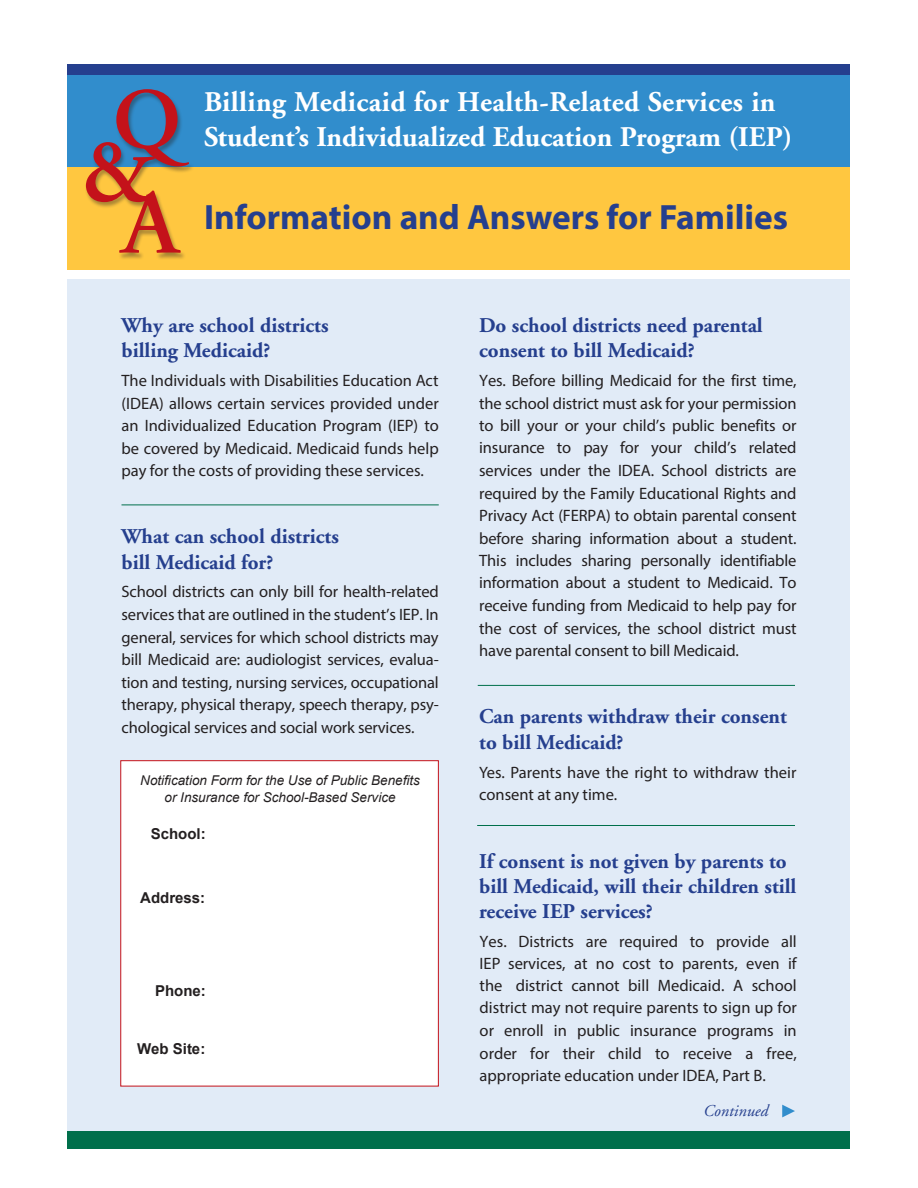
<style>
.page{position:relative;width:918px;height:1188px;background:#fff}
.page>*{position:absolute;margin:0;border:0;box-sizing:border-box;transform-origin:0 0}
.t1{font:600 91.8px "Adobe Garamond";color:#c4121a}
.t2{font:600 86.4px "Adobe Garamond";color:#c4121a}
.t3{font:700 35.25px "Myriad Pro";color:#253f8e}
.t4{font:700 28.5px/34.2px "Adobe Garamond";color:#fff}
.t5{font:700 21px/25.2px "Adobe Garamond";color:#253f8e}
.t6{font:16.5px/22.5px "Myriad Pro";color:#231f20;text-align:justify}
.t7{font:italic 16.5px "Adobe Garamond";color:#253f8e}
.t8{font:700 15px "Arial";color:#231f20}
.t9{font:italic 13.5px/16.2px "Arial";color:#231f20;text-align:center}
.s1{font-style:inherit}
</style>
<div class="page">
<div style="left:68px;top:280px;width:782px;height:851px;background:#e1ebf7"></div>
<div style="left:68px;top:166px;width:782px;height:103px;background:#ffc740"></div>
<div style="left:68px;top:75px;width:782px;height:91px;background:#318dcc"></div>
<div style="left:68px;top:1131px;width:782px;height:18px;background:#006f4b"></div>
<div style="left:68px;top:64px;width:782px;height:11px;background:#253f8e"></div>
<div style="left:84px;top:90px;width:110px;height:170px;background:#231f20;opacity:.39"></div>
<div style="left:120px;top:760px;width:319px;height:326px;background:#fff;border:1px solid #c4121a"></div>
<svg style="left:782px;top:1105px;width:13px;height:12px"></svg>
<hr style="left:477px;top:825px;width:318px;height:1px;background:#006f4b">
<hr style="left:478px;top:685px;width:317px;height:1px;background:#006f4b">
<hr style="left:122px;top:505px;width:317px;height:1px;background:#006f4b">
<p class="t2" style="left:113px;top:73px;width:70px">Q</p>
<p class="t1" style="left:122px;top:173px;width:59px">A</p>
<p class="t1" style="left:79px;top:121px;width:78px">&amp;</p>
<p class="t4" style="left:204px;top:86px;width:590px">Billing Medicaid for Health-Related Services in<br>Student’s Individualized Education Program (IEP)</p>
<p class="t3" style="left:204px;top:194px;width:586px">Information and Answers for Families</p>
<p class="t5" style="left:122px;top:313px;width:209px">Why are school districts billing Medicaid?</p>
<p class="t6" style="left:122px;top:369px;width:319px">The Individuals with Disabilities Education Act (IDEA) allows certain services provided under an Individualized Education Program (IEP) to be covered by Medicaid. Medicaid funds help pay for the costs of providing these services.</p>
<p class="t5" style="left:122px;top:525px;width:219px">What can school districts bill Medicaid for?</p>
<p class="t6" style="left:122px;top:580px;width:319px">School districts can only bill for health-related services that are outlined in the student’s IEP. In general, services for which school districts may bill Medicaid are: audiologist services, evalua&shy;tion and testing, nursing services, occupational therapy, physical therapy, speech therapy, psy&shy;chological services and social work services.</p>
<p class="t9" style="left:140px;top:772px;width:281px">Notification Form for the Use of Public Benefits or Insurance for School-Based Service</p>
<p class="t8" style="left:151px;top:826px;width:57px">School:</p>
<p class="t8" style="left:140px;top:889px;width:67px">Address:</p>
<p class="t8" style="left:155px;top:982px;width:52px"><span class="s1">P</span>hone:</p>
<p class="t8" style="left:137px;top:1040px;width:70px">Web Site:</p>
<p class="t5" style="left:479px;top:313px;width:285px">Do school districts need parental consent to bill Medicaid?</p>
<p class="t6" style="left:479px;top:369px;width:319px">Yes. Before billing Medicaid for the first time, the school district must ask for your permission to bill your or your child’s public benefits or insurance to pay for your child’s related services under the IDEA. School districts are required by the Family Educational Rights and Privacy Act (FERPA) to obtain parental consent before sharing information about a student.<br>This includes sharing personally identifiable information about a student to Medicaid. To receive funding from Medicaid to help pay for the cost of services, the school district must have parental consent to bill Medicaid.</p>
<p class="t5" style="left:479px;top:705px;width:309px">Can parents withdraw their consent to bill Medicaid?</p>
<p class="t6" style="left:479px;top:761px;width:319px">Yes. Parents have the right to withdraw their consent at any time.</p>
<p class="t5" style="left:479px;top:849px;width:319px">If consent is not given by parents to bill Medicaid, will their children still receive IEP services?</p>
<p class="t6" style="left:480px;top:930px;width:319px">Yes. Districts are required to provide all IEP services, at no cost to parents, even if the district cannot bill Medicaid. A school district may not require parents to sign up for or enroll in public insurance programs in order for their child to receive a free, appropriate education under IDEA, Part B.</p>
<p class="t7" style="left:704px;top:1102px;width:66px">Continued</p>
</div>
